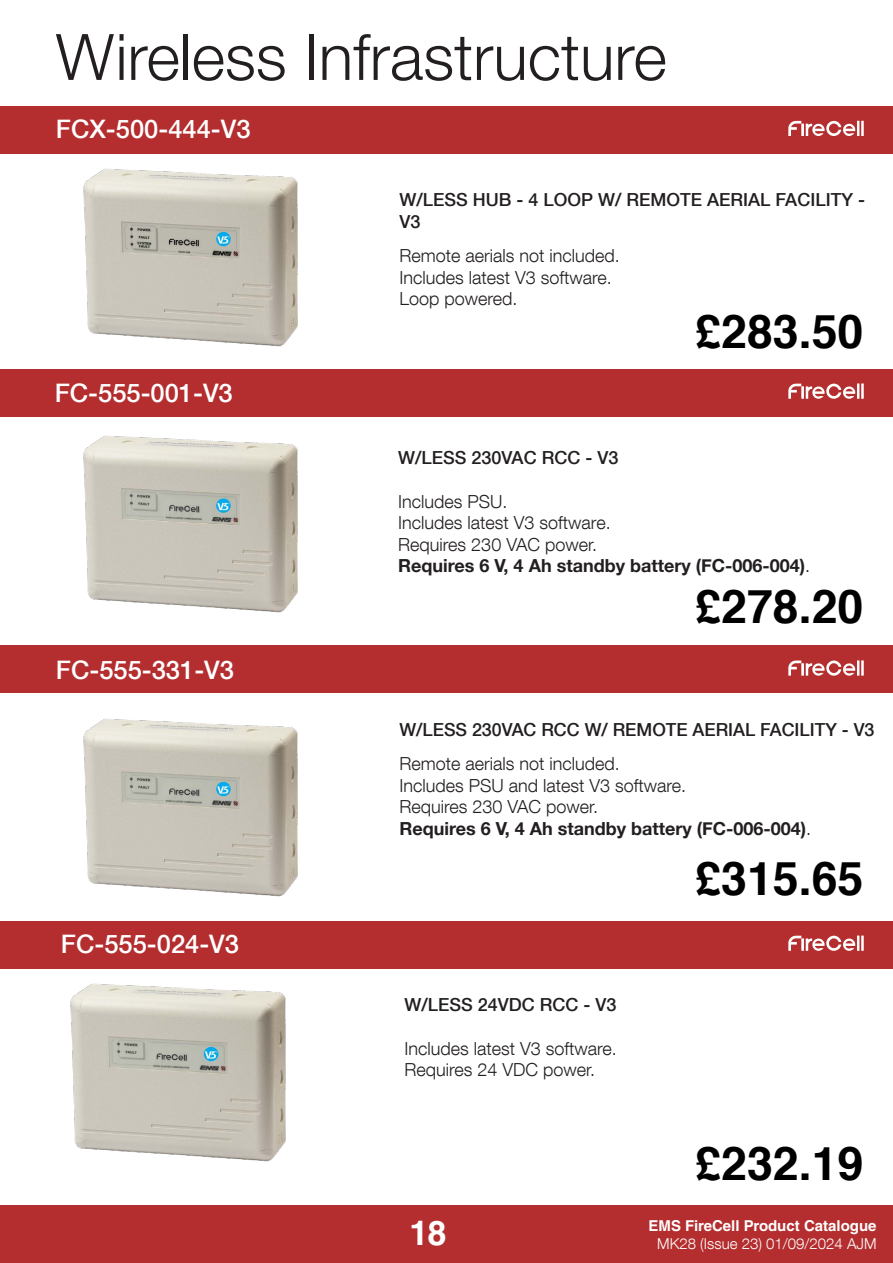
<style>
.page{position:relative;width:893px;height:1263px;background:#fff}
.page>*{position:absolute;margin:0;border:0;box-sizing:border-box;transform-origin:0 0}
.t1{font:300 64.2px "Helvetica Neue LT Com";color:#231f20}
.t2{font:700 46.5px "Helvetica";color:#000}
.t3{font:700 34.2px "Helvetica LT Std";color:#fff}
.t4{font:500 25.5px "Helvetica Neue LT Com";color:#fff}
.t5{font:300 18px/21.6px "Helvetica Neue LT Com";color:#231f20}
.t6{font:500 18px/21.6px "Helvetica Neue LT Com";color:#231f20}
.t7{font:700 18px "Helvetica Neue";color:#231f20}
.t8{font:700 15px "Helvetica LT Std";color:#fff}
.t9{font:300 15px "Helvetica Neue LT Com";color:#fff}
.s1{font-family:"Helvetica Neue LT Com";font-weight:300}
</style>
<div class="page">
<div style="left:0;top:1205px;width:893px;height:58px;background:#b42e2f"></div>
<div style="left:0;top:369px;width:893px;height:47px;background:#b42e2f"></div>
<svg style="left:788px;top:383px;width:76px;height:16px"></svg>
<img style="left:83px;top:435px;width:215px;height:178px">
<div style="left:0;top:646px;width:893px;height:47px;background:#b42e2f"></div>
<svg style="left:788px;top:660px;width:76px;height:16px"></svg>
<img style="left:83px;top:718px;width:215px;height:179px">
<img style="left:83px;top:168px;width:215px;height:179px">
<div style="left:0;top:106px;width:893px;height:47px;background:#b42e2f"></div>
<svg style="left:788px;top:121px;width:76px;height:15px"></svg>
<div style="left:0;top:921px;width:893px;height:47px;background:#b42e2f"></div>
<svg style="left:788px;top:935px;width:76px;height:16px"></svg>
<img style="left:70px;top:983px;width:216px;height:179px">
<h1 class="t1" style="left:56px;top:18px;width:612px">Wireless Infrastructure</h1>
<h3 class="t4" style="left:56px;top:114px;width:196px">FCX-500-444-V3</h3>
<h3 class="t4" style="left:55px;top:377px;width:180px">FC-555-001-V3</h3>
<h3 class="t4" style="left:56px;top:655px;width:180px">FC-555-331-V3</h3>
<h3 class="t4" style="left:61px;top:929px;width:180px">FC-555-024-V3</h3>
<p class="t6" style="left:399px;top:189px;width:467px">W/LESS HUB - 4 LOOP W/ REMOTE AERIAL FACILITY -<br>V3</p>
<p class="t5" style="left:399px;top:245px;width:222px">Remote aerials not included.<br>Includes latest V3 software.<br>Loop powered.</p>
<h2 class="t2" style="left:695px;top:302px;width:170px">£283.50</h2>
<p class="t6" style="left:398px;top:447px;width:222px">W/LESS 230VAC RCC - V3</p>
<p class="t5" style="left:398px;top:490px;width:214px">Includes PSU.<br>Includes latest V3 software.<br>Requires 230 VAC power.</p>
<p class="t7" style="left:398px;top:555px;width:413px">Requires 6 V, 4 Ah standby battery (FC-006-004)<span class="s1">.</span></p>
<h2 class="t2" style="left:695px;top:577px;width:170px">£278.20</h2>
<p class="t6" style="left:399px;top:718px;width:477px">W/LESS 230VAC RCC W/ REMOTE AERIAL FACILITY - V3</p>
<p class="t5" style="left:399px;top:752px;width:288px">Remote aerials not included.<br>Includes PSU and latest V3 software.<br>Requires 230 VAC power.</p>
<p class="t7" style="left:399px;top:817px;width:413px">Requires 6 V, 4 Ah standby battery (FC-006-004)<span class="s1">.</span></p>
<p class="t6" style="left:404px;top:994px;width:214px">W/LESS 24VDC RCC - V3</p>
<p class="t5" style="left:404px;top:1037px;width:214px">Includes latest V3 software.<br>Requires 24 VDC power.</p>
<h2 class="t2" style="left:695px;top:849px;width:170px">£315.65</h2>
<h2 class="t2" style="left:695px;top:1134px;width:170px">£232.19</h2>
<h3 class="t3" style="left:410px;top:1212px;width:38px">18</h3>
<p class="t8" style="left:649px;top:1217px;width:229px">EMS FireCell Product Catalogue</p>
<p class="t9" style="left:657px;top:1234px;width:221px">MK28 (Issue 23) 01/09/2024 AJM</p>
</div>
